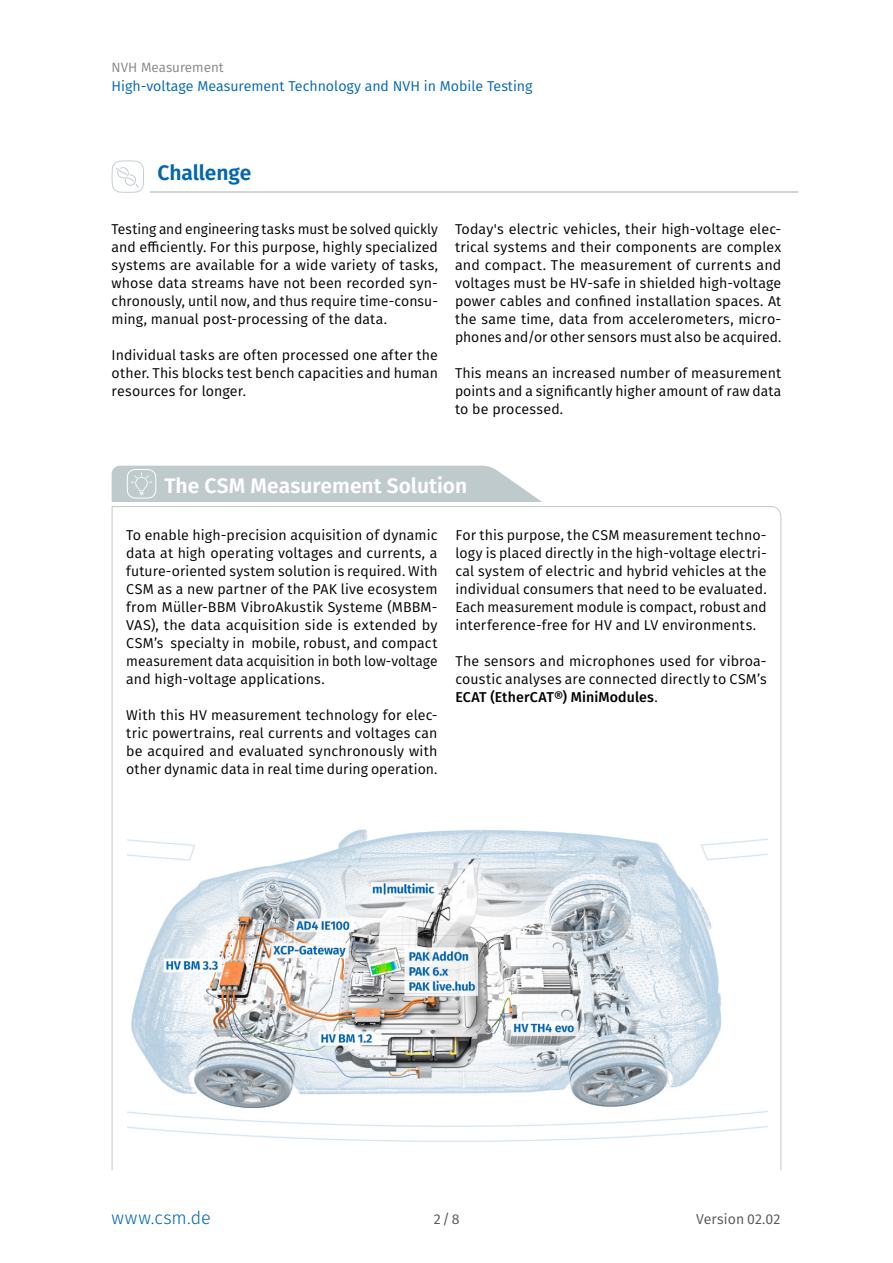
<style>
.page{position:relative;width:893px;height:1263px;background:#fff}
.page>*{position:absolute;margin:0;border:0;box-sizing:border-box;transform-origin:0 0}
.CSM-Messtechniklösun{font:600 21px "Fira Sans";color:#fff}
.t1{font:600 21px "Fira Sans";letter-spacing:-.005em;color:#0066b1}
.t2{font:300 18px "Fira Sans";letter-spacing:.035em;color:#0066b1}
.Text{font:14.25px/18px "Fira Sans";letter-spacing:.005em;color:#000;text-align:justify}
.t3{font:14.25px "Fira Sans";color:#0066b1}
.t4{font:14.25px "Fira Sans";letter-spacing:.005em;color:#565655}
.t5{font:13.5px "Fira Sans";color:#868786}
.s1{font-weight:500}
</style>
<div class="page">
<svg style="left:111px;top:506px;width:671px;height:664px"></svg>
<hr style="left:150px;top:191px;width:648px;height:2px;background:#bfcacc">
<svg style="left:112px;top:160px;width:32px;height:33px"></svg>
<svg style="left:112px;top:466px;width:430px;height:36px;background:#c3cdcf"></svg>
<img style="left:128px;top:803px;width:639px;height:342px">
<p class="t5" style="left:112px;top:57px;width:114px">NVH Measurement</p>
<p class="t3" style="left:112px;top:75px;width:422px">High-voltage Measurement Technology and NVH in Mobile Testing</p>
<p class="t1" style="left:158px;top:158px;width:95px">Challenge</p>
<p class="Text" style="left:112px;top:220px;width:328px">Testing and engineering tasks must be solved quickly and efficiently. For this purpose, highly specialized systems are available for a wide variety of tasks, whose data streams have not been recorded syn&shy;chronously, until now, and thus require time-consu&shy;ming, manual post-processing of the data.</p>
<p class="Text" style="left:112px;top:346px;width:328px">Individual tasks are often processed one after the other. This blocks test bench capacities and human resources for longer.</p>
<p class="Text" style="left:455px;top:220px;width:328px">Today's electric vehicles, their high-voltage elec&shy;trical systems and their components are complex and compact. The measurement of currents and voltages must be HV-safe in shielded high-voltage power cables and confined installation spaces. At the same time, data from accelerometers, micro&shy;phones and/or other sensors must also be acquired.</p>
<p class="Text" style="left:455px;top:364px;width:328px">This means an increased number of measurement points and a significantly higher amount of raw data to be processed.</p>
<p class="CSM-Messtechniklösun" style="left:164px;top:470px;width:304px">The CSM Measurement Solution</p>
<p class="Text" style="left:126px;top:526px;width:313px">To enable high-precision acquisition of dynamic data at high operating voltages and currents, a future-oriented system solution is required. With CSM as a new partner of the PAK live ecosystem from Müller-BBM VibroAkustik Systeme (MBBM-VAS), the data acquisition side is extended by CSM’s specialty in mobile, robust, and compact measurement data acquisition in both low-voltage and high-voltage applications.</p>
<p class="Text" style="left:126px;top:706px;width:313px">With this HV measurement technology for elec&shy;tric powertrains, real currents and voltages can be acquired and evaluated synchronously with other dynamic data in real time during operation.</p>
<p class="Text" style="left:455px;top:526px;width:313px">For this purpose, the CSM measurement techno&shy;logy is placed directly in the high-voltage electri&shy;cal system of electric and hybrid vehicles at the individual consumers that need to be evaluated.<br>Each measurement module is compact, robust and interference-free for HV and LV environments.</p>
<p class="Text" style="left:455px;top:652px;width:313px">The sensors and microphones used for vibroa&shy;coustic analyses are connected directly to CSM’s <span class="s1">ECAT (EtherCAT®) MiniModules</span>.</p>
<p class="t2" style="left:112px;top:1205px;width:101px">www.csm.de</p>
<p class="t4" style="left:434px;top:1209px;width:27px">2/8</p>
<p class="t4" style="left:696px;top:1208px;width:85px">Version 02.02</p>
</div>
